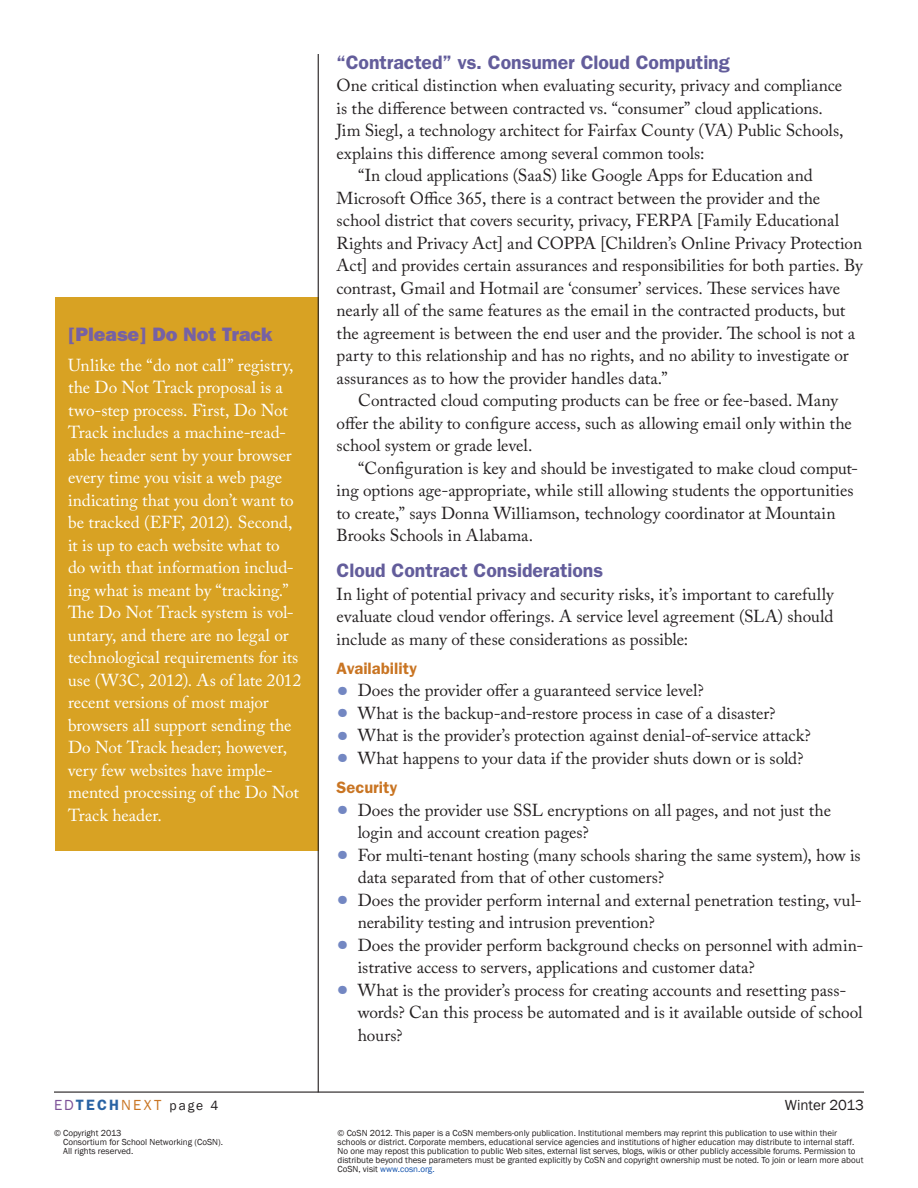
<style>
.page{position:relative;width:918px;height:1188px;background:#fff}
.page>*{position:absolute;margin:0;border:0;box-sizing:border-box;transform-origin:0 0}
.t1{font:600 19.5px "Franklin Gothic";color:#635d9b}
.t2{font:800 19.5px "Franklin Gothic";color:#7661a4}
.t3{font:17.25px/22.5px "Adobe Caslon Pro";color:#231f20}
.t4{font:17.25px/22.5px "Adobe Caslon Pro";letter-spacing:-.005em;color:#fff}
.t5{font:600 16.5px "Franklin Gothic";color:#c97523}
.t6{font:15px "Franklin Gothic";color:#231f20}
.t7{font:13.5px "Franklin Gothic";color:#231f20}
.t8{font:9px/9px "Franklin Gothic";color:#231f20}
.s1{font-size:36px;color:#7387c2}
.s2{font-size:15px;color:#7d5298}
.s3{font-weight:600;font-size:15px;color:#2963a4}
.s4{font-size:15px;color:#c97523}
.s5{color:#0f50ac}
</style>
<div class="page">
<hr style="left:54px;top:1092px;width:810px;height:1px;background:#231f20">
<div style="left:55px;top:297px;width:263px;height:553px;background:#d8a223"></div>
<hr style="left:318px;top:54px;width:1px;height:1038px;background:#231f20">
<p class="t2" style="left:68px;top:323px;width:206px">[Please] Do Not Track</p>
<p class="t4" style="left:68px;top:353px;width:235px">Unlike the “do not call” registry, the Do Not Track proposal is a two-step process. First, Do Not<br>Track includes a machine-read&shy;able header sent by your browser every time you visit a web page indicating that you don’t want to be tracked (EFF, 2012). Second, it is up to each website what to do with that information includ&shy;ing what is meant by “tracking.”<br>The Do Not Track system is vol&shy;untary, and there are no legal or technological requirements for its use (W3C, 2012). As of late 2012 recent versions of most major browsers all support sending the<br>Do Not Track header; however, very few websites have imple&shy;mented processing of the Do Not<br>Track header.</p>
<p class="t1" style="left:337px;top:50px;width:395px">“Contracted” vs. Consumer Cloud Computing</p>
<p class="t3" style="left:337px;top:74px;width:507px">One critical distinction when evaluating security, privacy and compliance</p>
<p class="t3" style="left:337px;top:96px;width:488px">is the difference between contracted vs. “consumer” cloud applications.</p>
<p class="t3" style="left:337px;top:119px;width:509px">Jim Siegl, a technology architect for Fairfax County (VA) Public Schools,</p>
<p class="t3" style="left:337px;top:141px;width:369px">explains this difference among several common tools:</p>
<p class="t3" style="left:358px;top:164px;width:456px">“In cloud applications (SaaS) like Google Apps for Education and</p>
<p class="t3" style="left:337px;top:186px;width:485px">Microsoft Office 365, there is a contract between the provider and the</p>
<p class="t3" style="left:337px;top:209px;width:504px">school district that covers security, privacy, FERPA [Family Educational</p>
<p class="t3" style="left:337px;top:231px;width:527px">Rights and Privacy Act] and COPPA [Children’s Online Privacy Protection</p>
<p class="t3" style="left:337px;top:254px;width:528px">Act] and provides certain assurances and responsibilities for both parties. By</p>
<p class="t3" style="left:337px;top:276px;width:505px">contrast, Gmail and Hotmail are ‘consumer’ services. These services have</p>
<p class="t3" style="left:337px;top:299px;width:510px">nearly all of the same features as the email in the contracted products, but</p>
<p class="t3" style="left:337px;top:321px;width:520px">the agreement is between the end user and the provider. The school is not a</p>
<p class="t3" style="left:337px;top:344px;width:514px">party to this relationship and has no rights, and no ability to investigate or</p>
<p class="t3" style="left:337px;top:366px;width:332px">assurances as to how the provider handles data.”</p>
<p class="t3" style="left:358px;top:389px;width:481px">Contracted cloud computing products can be free or fee-based. Many</p>
<p class="t3" style="left:337px;top:411px;width:517px">offer the ability to configure access, such as allowing email only within the</p>
<p class="t3" style="left:337px;top:434px;width:197px">school system or grade level.</p>
<p class="t3" style="left:358px;top:456px;width:501px">“Configuration is key and should be investigated to make cloud comput-</p>
<p class="t3" style="left:337px;top:479px;width:518px">ing options age-appropriate, while still allowing students the opportunities</p>
<p class="t3" style="left:337px;top:501px;width:500px">to create,” says Donna Williamson, technology coordinator at Mountain</p>
<p class="t3" style="left:337px;top:524px;width:198px">Brooks Schools in Alabama.</p>
<p class="t1" style="left:337px;top:559px;width:268px">Cloud Contract Considerations</p>
<p class="t3" style="left:337px;top:582px;width:499px;text-align:justify">In light of potential privacy and security risks, it’s important to carefully evaluate cloud vendor offerings. A service level agreement (SLA) should include as many of these considerations as possible:</p>
<p class="t5" style="left:337px;top:658px;width:82px">Availability</p>
<p class="t3" style="left:337px;top:679px;width:369px"><span class="s1">•</span> Does the provider offer a guaranteed service level?</p>
<p class="t3" style="left:337px;top:702px;width:440px"><span class="s1">•</span> What is the backup-and-restore process in case of a disaster?</p>
<p class="t3" style="left:337px;top:724px;width:476px"><span class="s1">•</span> What is the provider’s protection against denial-of-service attack?</p>
<p class="t3" style="left:337px;top:747px;width:468px"><span class="s1">•</span> What happens to your data if the provider shuts down or is sold?</p>
<p class="t5" style="left:337px;top:778px;width:62px">Security</p>
<p class="t3" style="left:358px;top:798px;width:475px;text-indent:-21px"><span class="s1">•</span> Does the provider use SSL encryptions on all pages, and not just the login and account creation pages?</p>
<p class="t3" style="left:358px;top:843px;width:504px;text-indent:-21px"><span class="s1">•</span> For multi-tenant hosting (many schools sharing the same system), how is data separated from that of other customers?</p>
<p class="t3" style="left:358px;top:888px;width:506px;text-indent:-21px"><span class="s1">•</span> Does the provider perform internal and external penetration testing, vul&shy;nerability testing and intrusion prevention?</p>
<p class="t3" style="left:358px;top:933px;width:507px;text-indent:-21px"><span class="s1">•</span> Does the provider perform background checks on personnel with admin&shy;istrative access to servers, applications and customer data?</p>
<p class="t3" style="left:358px;top:978px;width:506px;text-indent:-21px"><span class="s1">•</span> What is the provider’s process for creating accounts and resetting pass&shy;words? Can this process be automated and is it available outside of school hours?</p>
<p class="t7" style="left:54px;top:1097px;width:166px"><span class="s2">ED</span><span class="s3">TECH</span><span class="s4">NEXT</span> page 4</p>
<p class="t6" style="left:785px;top:1096px;width:81px">Winter 2013</p>
<p class="t8" style="left:63px;top:1128px;width:161px;text-indent:-9px">© Copyright 2013<br>Consortium for School Networking (CoSN).<br>All rights reserved.</p>
<p class="t8" style="left:338px;top:1128px;width:527px">© CoSN 2012. This paper is a CoSN members-only publication. Institutional members may reprint this publication to use within their schools or district. Corporate members, educational service agencies and institutions of higher education may distribute to internal staff.<br>No one may repost this publication to public Web sites, external list serves, blogs, wikis or other publicly accessible forums. Permission to distribute beyond these parameters must be granted explicitly by CoSN and copyright ownership must be noted. To join or learn more about CoSN, visit <span class="s5">www.cosn.org.</span></p>
</div>
